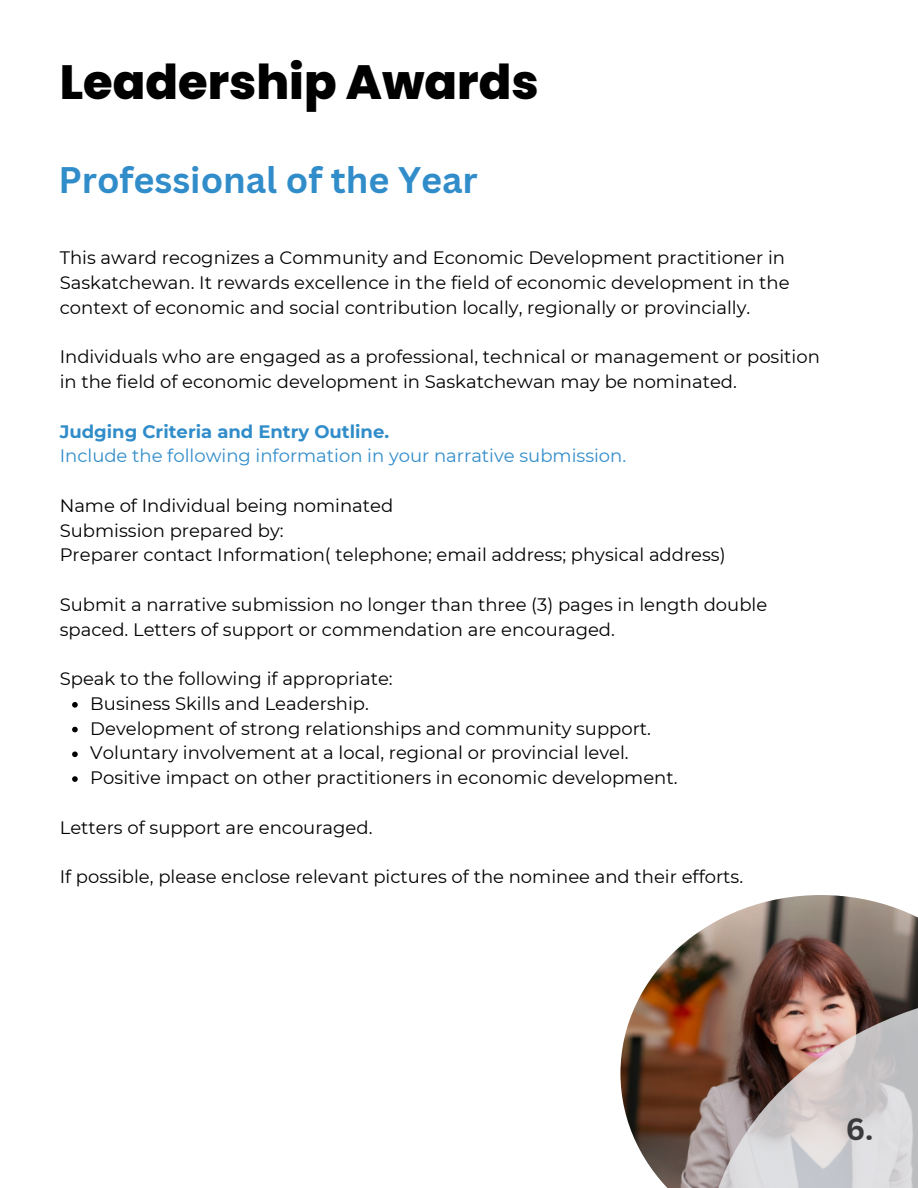
<style>
.page{position:relative;width:918px;height:1188px;background:#fff}
.page>*{position:absolute;margin:0;border:0;box-sizing:border-box;transform-origin:0 0}
.t1{font:800 48px "Poppins";color:#000}
.t2{font:700 36px "Canva Sans";color:#318dca}
.t3{font:700 30px "Canva Sans";color:#3a3a3c}
.t4{font:18px/24.8px "Montserrat";color:#000}
.t5{font:18px "Montserrat";color:#318dca}
.t6{font:700 18px "Montserrat";color:#318dca}
</style>
<div class="page">
<img style="left:620px;top:895px;width:298px;height:293px">
<svg style="left:706px;top:988px;width:212px;height:200px;background:#af9f9c"></svg>
<svg style="left:72px;top:702px;width:6px;height:6px"></svg>
<svg style="left:72px;top:727px;width:6px;height:5px"></svg>
<svg style="left:72px;top:752px;width:6px;height:5px"></svg>
<svg style="left:72px;top:776px;width:6px;height:6px"></svg>
<p class="t1" style="left:60px;top:49px;width:480px">Leadership Awards</p>
<p class="t2" style="left:58px;top:154px;width:421px">Professional of the Year</p>
<p class="t4" style="left:60px;top:246px;width:731px">This award recognizes a Community and Economic Development practitioner in<br>Saskatchewan. It rewards excellence in the field of economic development in the context of economic and social contribution locally, regionally or provincially.</p>
<p class="t4" style="left:60px;top:345px;width:762px">Individuals who are engaged as a professional, technical or management or position in the field of economic development in Saskatchewan may be nominated.</p>
<p class="t6" style="left:60px;top:420px;width:331px">Judging Criteria and Entry Outline.</p>
<p class="t5" style="left:60px;top:445px;width:568px">Include the following information in your narrative submission.</p>
<p class="t4" style="left:60px;top:493px;width:335px">Name of Individual being nominated</p>
<p class="t4" style="left:60px;top:518px;width:225px">Submission prepared by:</p>
<p class="t4" style="left:60px;top:543px;width:667px">Preparer contact Information( telephone; email address; physical address)</p>
<p class="t4" style="left:60px;top:592px;width:709px">Submit a narrative submission no longer than three (3) pages in length double spaced. Letters of support or commendation are encouraged.</p>
<p class="t4" style="left:60px;top:666px;width:335px">Speak to the following if appropriate:</p>
<p class="t4" style="left:90px;top:691px;width:280px">Business Skills and Leadership.</p>
<p class="t4" style="left:90px;top:716px;width:562px">Development of strong relationships and community support.</p>
<p class="t4" style="left:90px;top:741px;width:540px">Voluntary involvement at a local, regional or provincial level.</p>
<p class="t4" style="left:90px;top:765px;width:589px">Positive impact on other practitioners in economic development.</p>
<p class="t4" style="left:60px;top:815px;width:314px">Letters of support are encouraged.</p>
<p class="t4" style="left:60px;top:864px;width:685px">If possible, please enclose relevant pictures of the nominee and their efforts.</p>
<p class="t3" style="left:846px;top:1108px;width:29px">6.</p>
</div>
